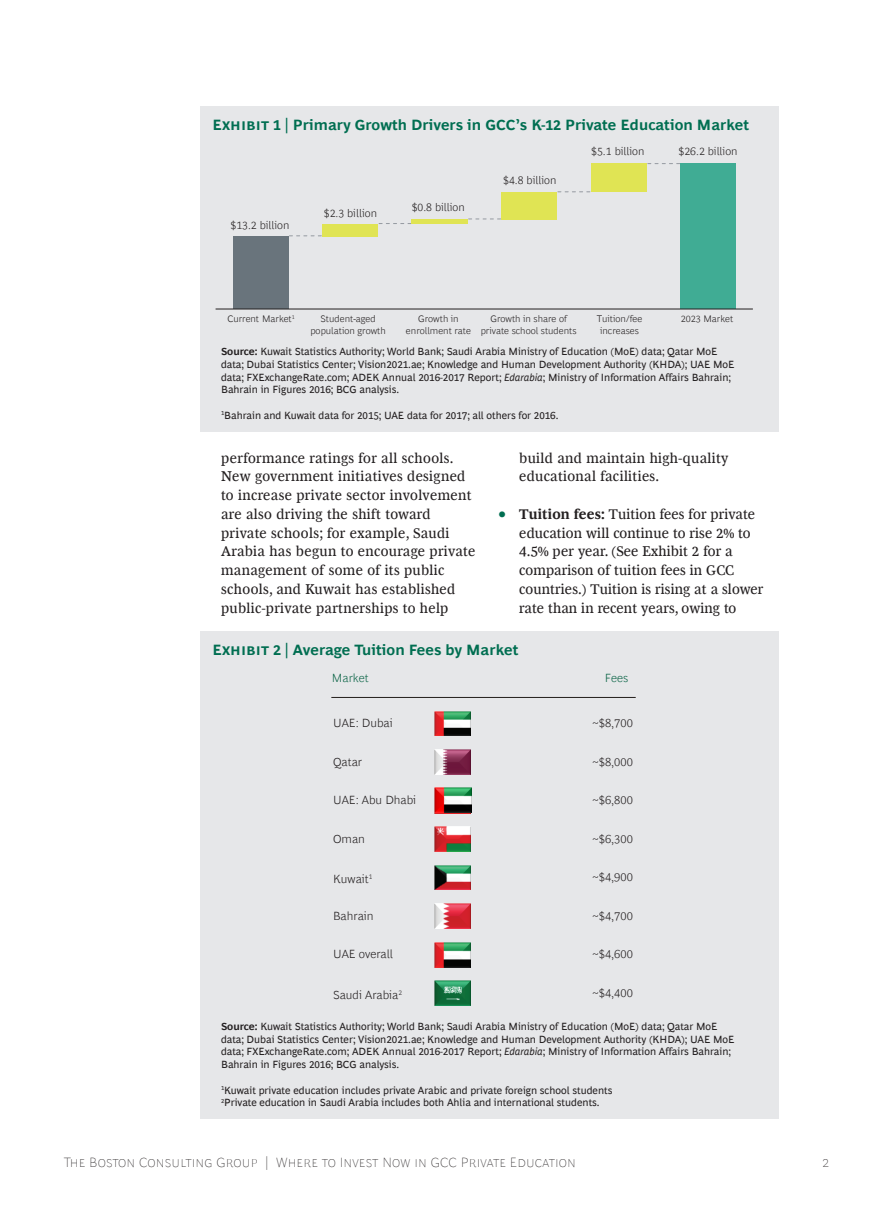
<style>
.page{position:relative;width:893px;height:1212px;background:#fff}
.page>*{position:absolute;margin:0;border:0;box-sizing:border-box;transform-origin:0 0}
.Exhibit_Title{font:700 15px "Henderson BCG Sans";letter-spacing:.005em;color:#006e51}
.t1{font:14.25px/18.8px "Henderson BCG Serif";letter-spacing:.025em;color:#231f20}
.t2{font:100 13.5px "Henderson BCG Sans";letter-spacing:.01em;color:#231f20}
.t3{font:300 12px "Henderson BCG Sans";color:#231f20}
.t4{font:300 12px "Henderson BCG Sans";color:#0e6648}
.t5{font:300 11.25px "Henderson BCG Sans";color:#231f20}
.Exhibit_footer{font:10.5px/12.8px "Henderson BCG Sans";color:#231f20}
.Exhibit_footer_no_bo{font:10.5px "Henderson BCG Sans";color:#231f20}
.t6{font:300 9.6px/11.6px "Henderson BCG Sans";color:#231f20;text-align:center}
.s1{font-weight:700}
.s2{font-style:italic}
.s3{font-size:18px;color:#006e51}
</style>
<div class="page">
<div style="left:200px;top:106px;width:578px;height:326px;background:#e6e7e9"></div>
<svg style="left:648px;top:163px;width:32px;height:1px"></svg>
<svg style="left:379px;top:223px;width:32px;height:1px"></svg>
<svg style="left:558px;top:191px;width:33px;height:1px"></svg>
<svg style="left:469px;top:219px;width:32px;height:1px"></svg>
<svg style="left:289px;top:235px;width:33px;height:1px"></svg>
<div style="left:233px;top:236px;width:56px;height:73px;background:#69747c"></div>
<div style="left:322px;top:224px;width:56px;height:12px;background:#e0e454"></div>
<div style="left:412px;top:219px;width:56px;height:5px;background:#e0e454"></div>
<div style="left:501px;top:192px;width:56px;height:27px;background:#e0e454"></div>
<div style="left:591px;top:164px;width:55px;height:28px;background:#e0e454"></div>
<div style="left:680px;top:164px;width:56px;height:145px;background:#40ac94"></div>
<hr style="left:216px;top:309px;width:536px;height:1px;background:#231f20">
<div style="left:200px;top:631px;width:578px;height:488px;background:#e6e7e9"></div>
<hr style="left:332px;top:697px;width:303px;height:1px;background:#221e1b">
<img style="left:434px;top:749px;width:37px;height:25px">
<img style="left:434px;top:711px;width:37px;height:25px">
<img style="left:434px;top:827px;width:37px;height:24px">
<img style="left:434px;top:865px;width:37px;height:25px">
<img style="left:434px;top:942px;width:37px;height:25px">
<img style="left:434px;top:981px;width:37px;height:24px">
<img style="left:434px;top:904px;width:37px;height:24px">
<img style="left:434px;top:788px;width:38px;height:25px">
<p class="Exhibit_Title" style="left:213px;top:114px;width:538px">Exhibit 1 | Primary Growth Drivers in GCC’s K-12 Private Education Market</p>
<p class="t5" style="left:230px;top:217px;width:60px">$13.2 billion</p>
<p class="t5" style="left:324px;top:205px;width:55px">$2.3 billion</p>
<p class="t5" style="left:412px;top:199px;width:55px">$0.8 billion</p>
<p class="t5" style="left:503px;top:172px;width:55px">$4.8 billion</p>
<p class="t5" style="left:591px;top:143px;width:55px">$5.1 billion</p>
<p class="t5" style="left:679px;top:143px;width:60px">$26.2 billion</p>
<p class="t6" style="left:227px;top:313px;width:69px">Current Market<sup>1</sup></p>
<p class="t6" style="left:310px;top:313px;width:77px">Student-aged population growth</p>
<p class="t6" style="left:406px;top:313px;width:67px">Growth in enrollment rate</p>
<p class="t6" style="left:481px;top:313px;width:97px">Growth in share of private school students</p>
<p class="t6" style="left:597px;top:313px;width:47px">Tuition/fee increases</p>
<p class="t6" style="left:681px;top:313px;width:54px">2023 Market</p>
<p class="Exhibit_footer" style="left:221px;top:344px;width:515px"><span class="s1">Source:</span> Kuwait Statistics Authority; World Bank; Saudi Arabia Ministry of Education (MoE) data; Qatar MoE data; Dubai Statistics Center; Vision2021.ae; Knowledge and Human Development Authority (KHDA); UAE MoE data; FXExchangeRate.com; ADEK Annual 2016-2017 Report; <span class="s2">Edarabia</span>; Ministry of Information Affairs Bahrain; Bahrain in Figures 2016; BCG analysis.</p>
<p class="Exhibit_footer_no_bo" style="left:221px;top:408px;width:339px"><sup>1</sup>Bahrain and Kuwait data for 2015; UAE data for 2017; all others for 2016.</p>
<p class="t1" style="left:221px;top:447px;width:256px">performance ratings for all schools.<br>New government initiatives designed to increase private sector involvement are also driving the shift toward private schools; for example, Saudi Arabia has begun to encourage private management of some of its public schools, and Kuwait has established public-private partnerships to help</p>
<p class="t1" style="left:519px;top:447px;width:211px">build and maintain high-quality educational facilities.</p>
<p class="t1" style="left:519px;top:503px;width:246px;text-indent:-21px"><span class="s3">•</span> <span class="s1">Tuition fees:</span> Tuition fees for private education will continue to rise 2% to 4.5% per year. (See Exhibit 2 for a comparison of tuition fees in GCC countries.) Tuition is rising at a slower rate than in recent years, owing to</p>
<p class="Exhibit_Title" style="left:213px;top:639px;width:307px">Exhibit 2 | Average Tuition Fees by Market</p>
<p class="t4" style="left:332px;top:669px;width:38px">Market</p>
<p class="t4" style="left:605px;top:669px;width:25px">Fees</p>
<p class="t3" style="left:333px;top:714px;width:61px">UAE: Dubai</p>
<p class="t3" style="left:593px;top:714px;width:42px">~$8,700</p>
<p class="t3" style="left:333px;top:753px;width:31px">Qatar</p>
<p class="t3" style="left:593px;top:753px;width:42px">~$8,000</p>
<p class="t3" style="left:333px;top:791px;width:85px">UAE: Abu Dhabi</p>
<p class="t3" style="left:593px;top:791px;width:42px">~$6,800</p>
<p class="t3" style="left:333px;top:830px;width:33px">Oman</p>
<p class="t3" style="left:593px;top:830px;width:42px">~$6,300</p>
<p class="t3" style="left:333px;top:870px;width:41px">Kuwait<sup>1</sup></p>
<p class="t3" style="left:593px;top:868px;width:42px">~$4,900</p>
<p class="t3" style="left:333px;top:907px;width:42px">Bahrain</p>
<p class="t3" style="left:593px;top:907px;width:42px">~$4,700</p>
<p class="t3" style="left:333px;top:945px;width:61px">UAE overall</p>
<p class="t3" style="left:593px;top:945px;width:42px">~$4,600</p>
<p class="t3" style="left:333px;top:986px;width:70px">Saudi Arabia<sup>2</sup></p>
<p class="t3" style="left:593px;top:984px;width:42px">~$4,400</p>
<p class="Exhibit_footer" style="left:221px;top:1019px;width:515px"><span class="s1">Source:</span> Kuwait Statistics Authority; World Bank; Saudi Arabia Ministry of Education (MoE) data; Qatar MoE data; Dubai Statistics Center; Vision2021.ae; Knowledge and Human Development Authority (KHDA); UAE MoE data; FXExchangeRate.com; ADEK Annual 2016-2017 Report; <span class="s2">Edarabia</span>; Ministry of Information Affairs Bahrain; Bahrain in Figures 2016; BCG analysis.</p>
<p class="Exhibit_footer_no_bo" style="left:221px;top:1082px;width:393px"><sup>1</sup>Kuwait private education includes private Arabic and private foreign school students</p>
<p class="Exhibit_footer_no_bo" style="left:221px;top:1095px;width:380px"><sup>2</sup>Private education in Saudi Arabia includes both Ahlia and international students.</p>
<p class="t2" style="left:64px;top:1152px;width:514px">The Boston Consulting Group | Where to Invest Now in GCC Private Education</p>
<p class="t2" style="left:822px;top:1152px;width:9px">2</p>
</div>
